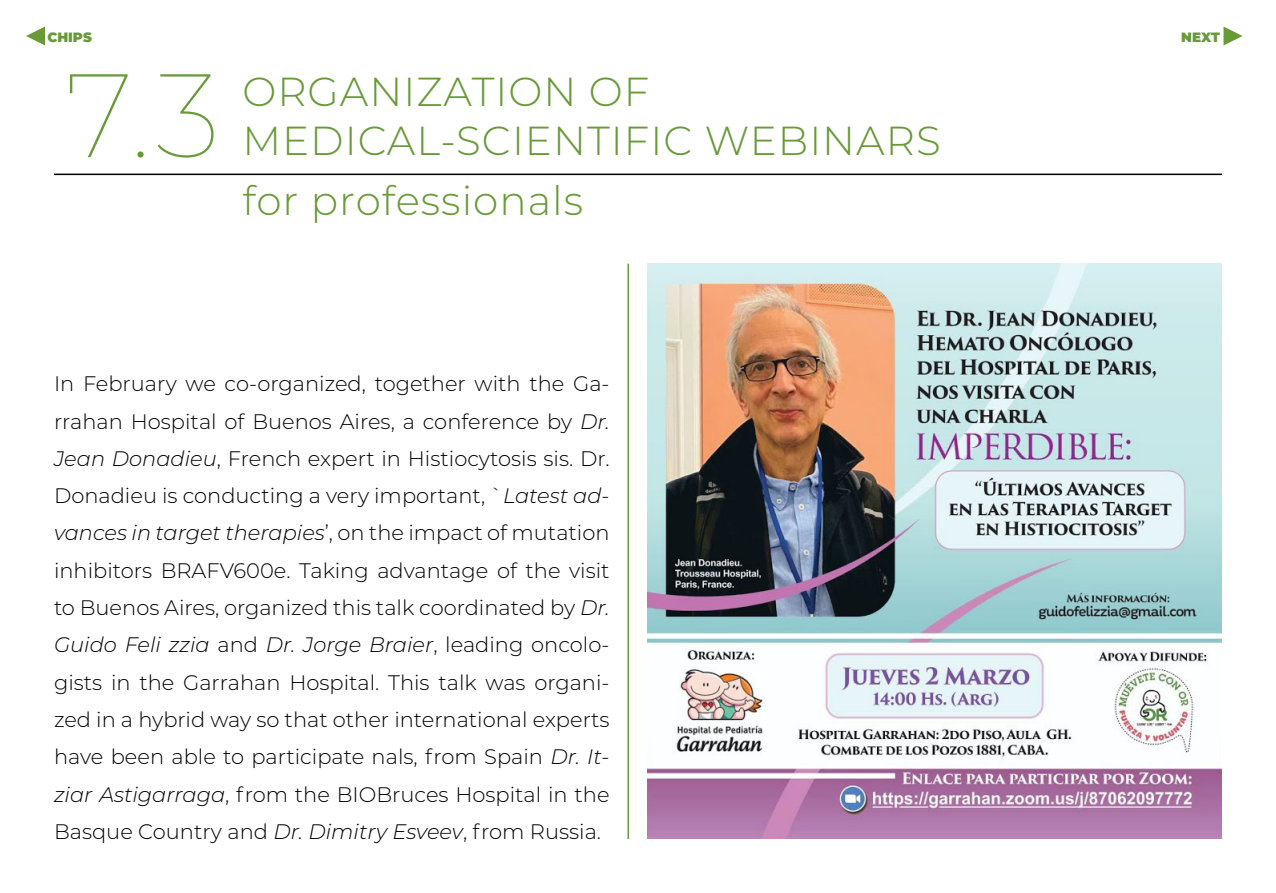
<style>
.page{position:relative;width:1276px;height:893px;background:#fff}
.page>*{position:absolute;margin:0;border:0;box-sizing:border-box;transform-origin:0 0}
.t1{font:100 118.5px "Montserrat";color:#689a38}
.t2{font:300 40.5px/48.6px "Montserrat";letter-spacing:.025em;color:#689a38}
.t3{font:300 21px/37.3px "Montserrat";color:#000;text-align:justify}
.t4{font:900 13.5px "Montserrat";color:#689a38}
.s1{font-style:italic}
</style>
<div class="page">
<hr style="left:54px;top:174px;width:1168px;height:1px;background:#000">
<img style="left:647px;top:264px;width:575px;height:575px">
<hr style="left:627px;top:264px;width:2px;height:575px;background:#689a38">
<svg style="left:26px;top:26px;width:20px;height:20px"></svg>
<svg style="left:1223px;top:26px;width:20px;height:20px"></svg>
<p class="t4" style="left:47px;top:27px;width:46px">CHIPS</p>
<p class="t4" style="left:1181px;top:27px;width:40px">NEXT</p>
<h1 class="t1" style="left:66px;top:36px;width:156px">7.3</h1>
<h2 class="t2" style="left:242px;top:66px;width:700px">ORGANIZATION OF<br>MEDICAL-SCIENTIFIC WEBINARS</h2>
<h2 class="t2" style="left:242px;top:175px;width:342px">for professionals</h2>
<p class="t3" style="left:54px;top:364px;width:557px">In February we co-organized, together with the Ga&shy;rrahan Hospital of Buenos Aires, a conference by <span class="s1">Dr.<br>Jean Donadieu</span>, French expert in Histiocytosis sis. Dr.<br>Donadieu is conducting a very important, `<span class="s1">Latest ad&shy;vances in target therapies</span>’, on the impact of mutation inhibitors BRAFV600e. Taking advantage of the visit to Buenos Aires, organized this talk coordinated by <span class="s1">Dr.<br>Guido Feli zzia</span> and <span class="s1">Dr. Jorge Braier</span>, leading oncolo&shy;gists in the Garrahan Hospital. This talk was organi&shy;zed in a hybrid way so that other international experts have been able to participate nals, from Spain <span class="s1">Dr. It&shy;ziar Astigarraga</span>, from the BIOBruces Hospital in the Basque Country and <span class="s1">Dr. Dimitry Esveev</span>, from Russia.</p>
</div>
